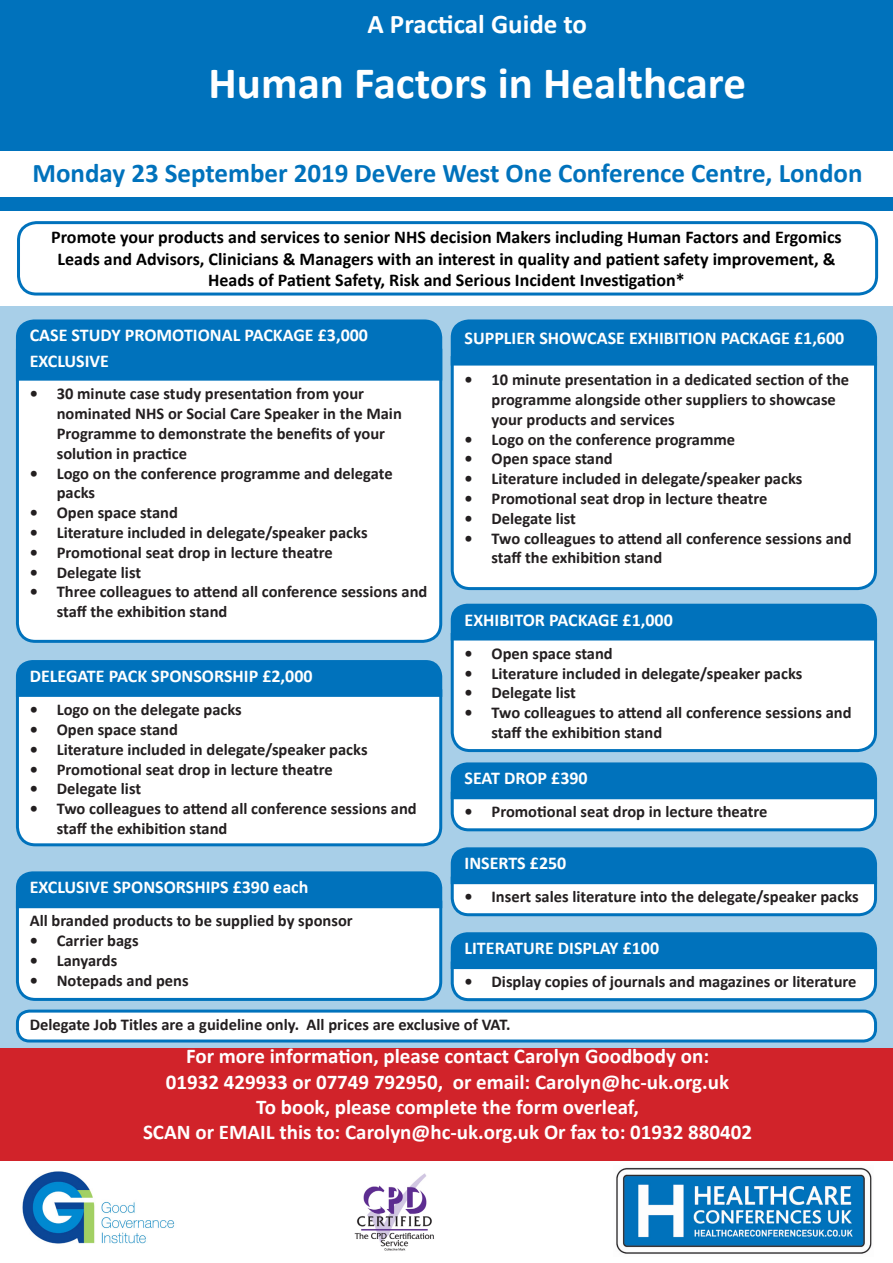
<style>
.page{position:relative;width:893px;height:1263px;background:#fff}
.page>*{position:absolute;margin:0;border:0;box-sizing:border-box;transform-origin:0 0}
.t1{font:700 45px "Calibri";color:#fff}
.t2{font:700 27px "Calibri";color:#0072bc}
.t3{font:700 27px "Calibri";color:#fff}
.t4{font:700 21px "Calibri";color:#fff}
.t5{font:700 18px/21.6px "Calibri";color:#000;text-align:center}
.t6{font:700 18px/25.2px "Calibri";color:#fff}
.t7{font:700 16.5px/19.8px "Calibri";color:#231f20}
</style>
<div class="page">
<div style="left:0;top:967px;width:893px;height:194px;background:#d1232a"></div>
<div style="left:0;top:0;width:893px;height:210px;background:#0072bc"></div>
<div style="left:17px;top:221px;width:861px;height:75px;border:3px solid #0072bc;border-radius:18px"></div>
<img style="left:22px;top:1171px;width:153px;height:73px">
<img style="left:616px;top:1167px;width:256px;height:87px">
<img style="left:354px;top:1173px;width:80px;height:78px">
<div style="left:0;top:151px;width:893px;height:46px;background:#fff"></div>
<div style="left:0;top:306px;width:893px;height:742px;background:#a8cfe8"></div>
<div style="left:15px;top:347px;width:428px;height:296px;background:#fff"></div>
<div style="left:16px;top:319px;width:426px;height:62px;background:#0072bc"></div>
<div style="left:450px;top:355px;width:428px;height:236px;background:#fff"></div>
<div style="left:451px;top:319px;width:426px;height:47px;background:#0072bc"></div>
<div style="left:15px;top:688px;width:428px;height:159px;background:#fff"></div>
<div style="left:16px;top:660px;width:426px;height:37px;background:#0072bc"></div>
<div style="left:450px;top:631px;width:428px;height:122px;background:#fff"></div>
<div style="left:451px;top:604px;width:426px;height:36px;background:#0072bc"></div>
<svg style="left:450px;top:762px;width:428px;height:70px;background:#6badd8"></svg>
<svg style="left:15px;top:847px;width:863px;height:155px;background:#8fc1e1"></svg>
<div style="left:17px;top:1011px;width:858px;height:30px;background:#fff;border-radius:12px"></div>
<div style="left:16px;top:1009px;width:861px;height:33px;border:3px solid #0072bc;border-radius:12px"></div>
<p class="t3" style="left:367px;top:5px;width:221px">A Practical Guide to</p>
<p class="t1" style="left:209px;top:51px;width:539px">Human Factors in Healthcare</p>
<p class="t2" style="left:33px;top:154px;width:832px">Monday 23 September 2019 DeVere West One Conference Centre, London</p>
<p class="t5" style="left:51px;top:226px;width:792px">Promote your products and services to senior NHS decision Makers including Human Factors and Ergomics<br>Leads and Advisors, Clinicians &amp; Managers with an interest in quality and patient safety improvement, &amp;<br>Heads of Patient Safety, Risk and Serious Incident Investigation*</p>
<p class="t6" style="left:30px;top:323px;width:340px">CASE STUDY PROMOTIONAL PACKAGE £3,000<br>EXCLUSIVE</p>
<p class="t7" style="left:57px;top:384px;width:347px;text-indent:-27px">• 30 minute case study presentation from your nominated NHS or Social Care Speaker in the Main Programme to demonstrate the benefits of your solution in practice</p>
<p class="t7" style="left:57px;top:463px;width:337px;text-indent:-27px">• Logo on the conference programme and delegate packs</p>
<p class="t7" style="left:30px;top:502px;width:150px">• Open space stand</p>
<p class="t7" style="left:30px;top:522px;width:339px">• Literature included in delegate/speaker packs</p>
<p class="t7" style="left:30px;top:542px;width:304px">• Promotional seat drop in lecture theatre</p>
<p class="t7" style="left:30px;top:562px;width:113px">• Delegate list</p>
<p class="t7" style="left:57px;top:582px;width:372px;text-indent:-27px">• Three colleagues to attend all conference sessions and staff the exhibition stand</p>
<p class="t6" style="left:30px;top:663px;width:284px">DELEGATE PACK SPONSORSHIP £2,000</p>
<p class="t7" style="left:30px;top:699px;width:214px">• Logo on the delegate packs</p>
<p class="t7" style="left:30px;top:719px;width:150px">• Open space stand</p>
<p class="t7" style="left:30px;top:739px;width:339px">• Literature included in delegate/speaker packs</p>
<p class="t7" style="left:30px;top:759px;width:304px">• Promotional seat drop in lecture theatre</p>
<p class="t7" style="left:30px;top:779px;width:113px">• Delegate list</p>
<p class="t7" style="left:57px;top:798px;width:361px;text-indent:-27px">• Two colleagues to attend all conference sessions and staff the exhibition stand</p>
<p class="t6" style="left:30px;top:874px;width:280px">EXCLUSIVE SPONSORSHIPS £390 each</p>
<p class="t7" style="left:30px;top:911px;width:324px">All branded products to be supplied by sponsor</p>
<p class="t7" style="left:30px;top:931px;width:110px">• Carrier bags</p>
<p class="t7" style="left:30px;top:950px;width:89px">• Lanyards</p>
<p class="t7" style="left:30px;top:970px;width:160px">• Notepads and pens</p>
<p class="t6" style="left:465px;top:325px;width:381px">SUPPLIER SHOWCASE EXHIBITION PACKAGE £1,600</p>
<p class="t7" style="left:492px;top:370px;width:359px;text-indent:-27px">• 10 minute presentation in a dedicated section of the programme alongside other suppliers to showcase your products and services</p>
<p class="t7" style="left:465px;top:429px;width:272px">• Logo on the conference programme</p>
<p class="t7" style="left:465px;top:449px;width:150px">• Open space stand</p>
<p class="t7" style="left:465px;top:469px;width:339px">• Literature included in delegate/speaker packs</p>
<p class="t7" style="left:465px;top:488px;width:304px">• Promotional seat drop in lecture theatre</p>
<p class="t7" style="left:465px;top:508px;width:113px">• Delegate list</p>
<p class="t7" style="left:492px;top:528px;width:361px;text-indent:-27px">• Two colleagues to attend all conference sessions and staff the exhibition stand</p>
<p class="t6" style="left:465px;top:607px;width:210px">EXHIBITOR PACKAGE £1,000</p>
<p class="t7" style="left:465px;top:643px;width:150px">• Open space stand</p>
<p class="t7" style="left:465px;top:663px;width:339px">• Literature included in delegate/speaker packs</p>
<p class="t7" style="left:465px;top:683px;width:113px">• Delegate list</p>
<p class="t7" style="left:492px;top:702px;width:361px;text-indent:-27px">• Two colleagues to attend all conference sessions and staff the exhibition stand</p>
<p class="t6" style="left:465px;top:765px;width:125px">SEAT DROP £390</p>
<p class="t7" style="left:465px;top:802px;width:304px">• Promotional seat drop in lecture theatre</p>
<p class="t6" style="left:465px;top:850px;width:103px">INSERTS £250</p>
<p class="t7" style="left:465px;top:887px;width:396px">• Insert sales literature into the delegate/speaker packs</p>
<p class="t6" style="left:465px;top:935px;width:196px">LITERATURE DISPLAY £100</p>
<p class="t7" style="left:465px;top:972px;width:393px">• Display copies of journals and magazines or literature</p>
<p class="t7" style="left:30px;top:1015px;width:482px">Delegate Job Titles are a guideline only. All prices are exclusive of VAT.</p>
<p class="t4" style="left:186px;top:1042px;width:525px">For more information, please contact Carolyn Goodbody on:</p>
<p class="t4" style="left:166px;top:1067px;width:565px">01932 429933 or 07749 792950, or email: Carolyn@hc-uk.org.uk</p>
<p class="t4" style="left:256px;top:1092px;width:384px">To book, please complete the form overleaf,</p>
<p class="t4" style="left:143px;top:1117px;width:611px">SCAN or EMAIL this to: Carolyn@hc-uk.org.uk Or fax to: 01932 880402</p>
</div>
